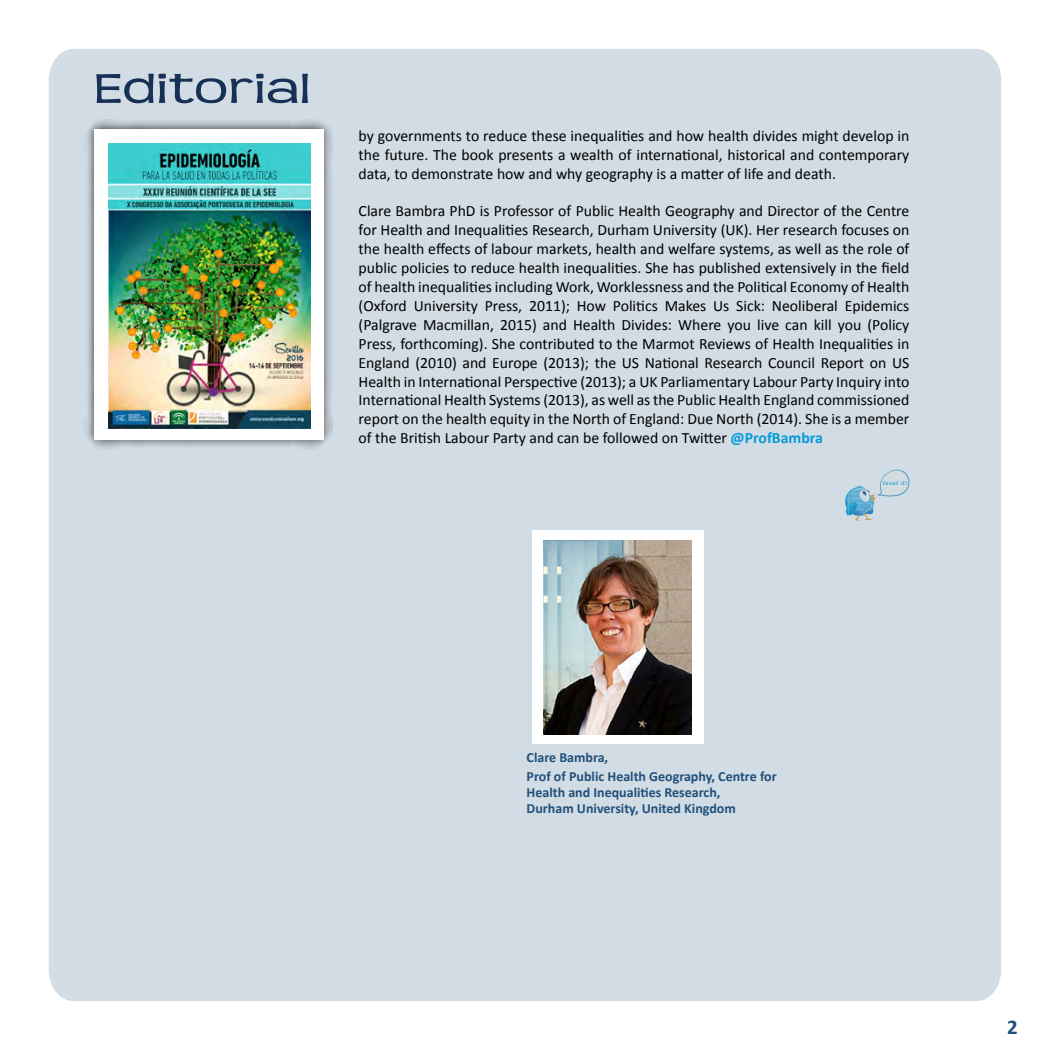
<style>
.page{position:relative;width:1050px;height:1050px;background:#fff}
.page>*{position:absolute;margin:0;border:0;box-sizing:border-box;transform-origin:0 0}
.t1{font:43.75px "Teen";color:#173055;scale:1.29 1}
.t2{font:700 21px "Calibri";color:#20507b}
.t3{font:15.75px/18.9px "Calibri";color:#000;text-align:justify}
.t4{font:700 14px/19.2px "Calibri";color:#20507b}
.s1{font-weight:700;color:#059bda}
</style>
<div class="page">
<div style="left:49px;top:49px;width:952px;height:952px;background:#d2dce4"></div>
<img style="left:838px;top:479px;width:4px;height:14px">
<img style="left:838px;top:510px;width:4px;height:12px">
<img style="left:838px;top:493px;width:4px;height:17px">
<svg style="left:842px;top:470px;width:71px;height:53px;background:#b8d0dd"></svg>
<div style="left:532px;top:531px;width:172px;height:213px;background:#fff"></div>
<img style="left:544px;top:541px;width:148px;height:193px">
<div style="left:84px;top:119px;width:249px;height:331px;background:#000;opacity:.75"></div>
<div style="left:94px;top:129px;width:229px;height:310px;background:#fff"></div>
<img style="left:108px;top:144px;width:203px;height:284px">
<h1 class="t1" style="left:94px;top:62px;width:169px">Editorial</h1>
<p class="t3" style="left:359px;top:126px;width:552px">by governments to reduce these inequalities and how health divides might develop in the future. The book presents a wealth of international, historical and contemporary data, to demonstrate how and why geography is a matter of life and death.</p>
<p class="t3" style="left:359px;top:202px;width:552px">Clare Bambra PhD is Professor of Public Health Geography and Director of the Centre for Health and Inequalities Research, Durham University (UK). Her research focuses on the health effects of labour markets, health and welfare systems, as well as the role of public policies to reduce health inequalities. She has published extensively in the field of health inequalities including Work, Worklessness and the Political Economy of Health (Oxford University Press, 2011); How Politics Makes Us Sick: Neoliberal Epidemics (Palgrave Macmillan, 2015) and Health Divides: Where you live can kill you (Policy Press, forthcoming). She contributed to the Marmot Reviews of Health Inequalities in England (2010) and Europe (2013); the US National Research Council Report on US Health in International Perspective (2013); a UK Parliamentary Labour Party Inquiry into International Health Systems (2013), as well as the Public Health England commissioned report on the health equity in the North of England: Due North (2014). She is a member of the British Labour Party and can be followed on Twitter <span class="s1">@ProfBambra</span></p>
<p class="t4" style="left:527px;top:748px;width:252px">Clare Bambra,<br>Prof of Public Health Geography, Centre for</p>
<p class="t4" style="left:527px;top:784px;width:211px;line-height:15.8px">Health and Inequalities Research,<br>Durham University, United Kingdom</p>
<h2 class="t2" style="left:1007px;top:1013px;width:12px">2</h2>
</div>
